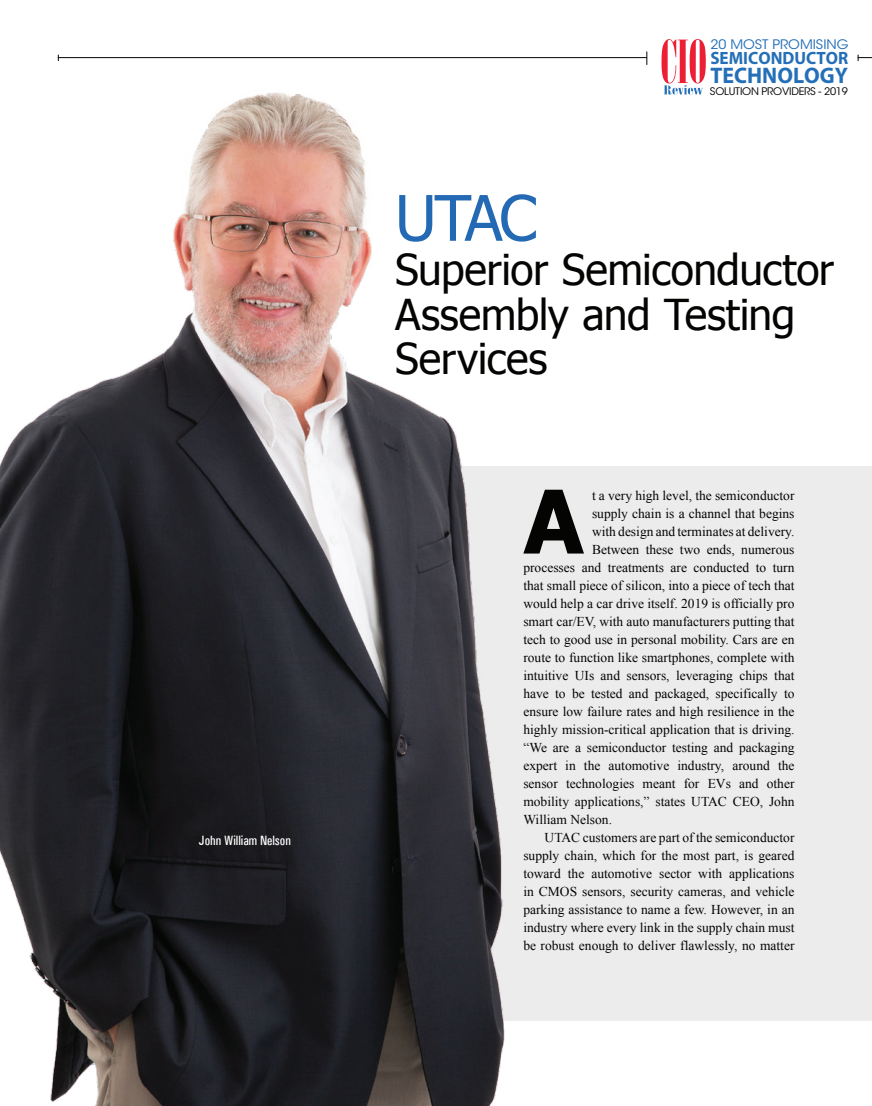
<style>
.page{position:relative;width:872px;height:1106px;background:#fff}
.page>*{position:absolute;margin:0;border:0;box-sizing:border-box;transform-origin:0 0}
.t1{font:700 87.75px "Tahoma";color:#040503}
.t2{font:62.85px "Tahoma";color:#2469b3}
.t3{font:42.45px/44.4px "Tahoma";letter-spacing:-.01em;color:#040503}
.t4{font:700 22.5px "Myriad Pro";color:#246fb8}
.t5{font:700 17.85px "Myriad Pro";color:#246fb8;scale:.96 1}
.t6{font:13.5px "Times New Roman";color:#040503}
.t7{font:500 condensed 13.5px "Univers";color:#fff}
.t8{font:13.05px "ITC Avant Garde Std";color:#246fb8;scale:1.05 1}
.t9{font:10.35px "ITC Avant Garde Std";letter-spacing:-.02em;color:#040503}
</style>
<div class="page">
<div style="left:336px;top:466px;width:536px;height:554px;background:#ececec"></div>
<img style="left:0;top:54px;width:645px;height:1052px">
<svg style="left:661px;top:39px;width:45px;height:56px"></svg>
<hr style="left:58px;top:57px;width:588px;height:1px;background:#040503">
<svg style="left:646px;top:52px;width:1px;height:13px"></svg>
<svg style="left:858px;top:55px;width:14px;height:6px"></svg>
<p class="t7" style="left:199px;top:832px;width:93px">John William Nelson</p>
<p class="t8" style="left:710px;top:36px;width:133px">20 MOST PROMISING</p>
<p class="t9" style="left:710px;top:84px;width:139px">SOLUTION PROVIDERS - 2019</p>
<h3 class="t5" style="left:710px;top:47px;width:145px">SEMICONDUCTOR</h3>
<h3 class="t4" style="left:710px;top:61px;width:139px">TECHNOLOGY</h3>
<h2 class="t2" style="left:395px;top:176px;width:143px">UTAC</h2>
<h3 class="t3" style="left:395px;top:245px;width:440px">Superior Semiconductor<br>Assembly and Testing<br>Services</h3>
<h1 class="t1" style="left:523px;top:460px;width:62px">A</h1>
<p class="t6" style="left:592px;top:486px;width:204px">t a very high level, the semiconductor</p>
<p class="t6" style="left:592px;top:504px;width:204px">supply chain is a channel that begins</p>
<p class="t6" style="left:592px;top:522px;width:204px">with design and terminates at delivery.</p>
<p class="t6" style="left:592px;top:540px;width:204px">Between these two ends, numerous</p>
<p class="t6" style="left:523px;top:558px;width:273px">processes and treatments are conducted to turn</p>
<p class="t6" style="left:523px;top:576px;width:273px">that small piece of silicon, into a piece of tech that</p>
<p class="t6" style="left:523px;top:594px;width:273px">would help a car drive itself. 2019 is officially pro</p>
<p class="t6" style="left:523px;top:612px;width:273px">smart car/EV, with auto manufacturers putting that</p>
<p class="t6" style="left:523px;top:630px;width:273px">tech to good use in personal mobility. Cars are en</p>
<p class="t6" style="left:523px;top:648px;width:273px">route to function like smartphones, complete with</p>
<p class="t6" style="left:523px;top:666px;width:273px">intuitive UIs and sensors, leveraging chips that</p>
<p class="t6" style="left:523px;top:684px;width:273px">have to be tested and packaged, specifically to</p>
<p class="t6" style="left:523px;top:702px;width:273px">ensure low failure rates and high resilience in the</p>
<p class="t6" style="left:523px;top:720px;width:273px">highly mission-critical application that is driving.</p>
<p class="t6" style="left:523px;top:738px;width:273px">“We are a semiconductor testing and packaging</p>
<p class="t6" style="left:523px;top:756px;width:273px">expert in the automotive industry, around the</p>
<p class="t6" style="left:523px;top:774px;width:273px">sensor technologies meant for EVs and other</p>
<p class="t6" style="left:523px;top:792px;width:273px">mobility applications,” states UTAC CEO, John</p>
<p class="t6" style="left:523px;top:810px;width:90px">William Nelson.</p>
<p class="t6" style="left:544px;top:828px;width:251px">UTAC customers are part of the semiconductor</p>
<p class="t6" style="left:523px;top:846px;width:273px">supply chain, which for the most part, is geared</p>
<p class="t6" style="left:523px;top:864px;width:273px">toward the automotive sector with applications</p>
<p class="t6" style="left:523px;top:882px;width:273px">in CMOS sensors, security cameras, and vehicle</p>
<p class="t6" style="left:523px;top:900px;width:273px">parking assistance to name a few. However, in an</p>
<p class="t6" style="left:523px;top:918px;width:273px">industry where every link in the supply chain must</p>
<p class="t6" style="left:523px;top:936px;width:273px">be robust enough to deliver flawlessly, no matter</p>
</div>
